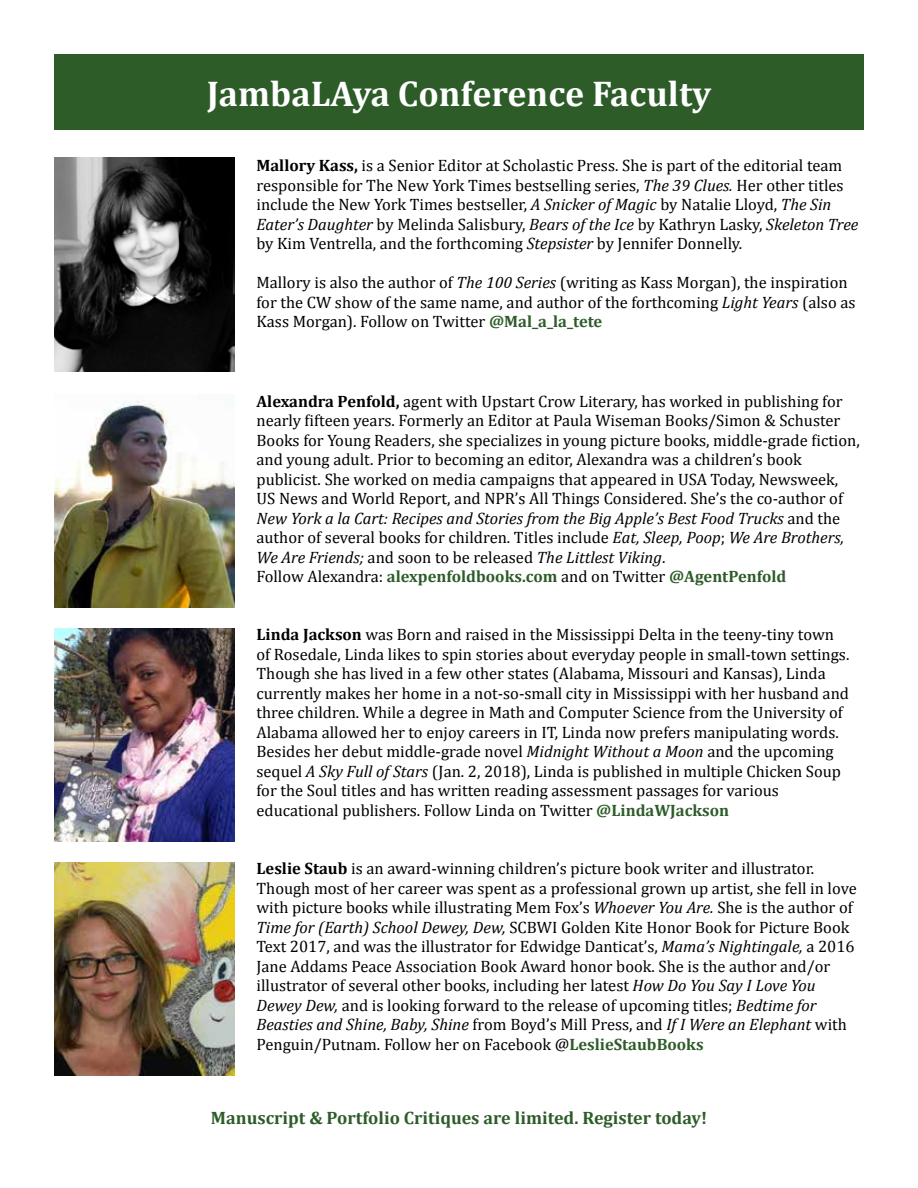
<style>
.page{position:relative;width:918px;height:1188px;background:#fff}
.page>*{position:absolute;margin:0;border:0;box-sizing:border-box;transform-origin:0 0}
.t1{font:700 36px "Cambria";color:#fff}
.t2{font:700 18px "Cambria";color:#2d5c29}
.t3{font:16.5px/19.5px "Cambria";color:#000}
.s1{font-weight:700}
.s2{font-style:italic}
.s3{font-weight:700;color:#2d5c29}
</style>
<div class="page">
<div style="left:54px;top:54px;width:810px;height:76px;background:#2d5c29"></div>
<img style="left:54px;top:158px;width:180px;height:214px">
<img style="left:54px;top:401px;width:180px;height:207px">
<img style="left:54px;top:628px;width:180px;height:214px">
<img style="left:54px;top:862px;width:180px;height:214px">
<h1 class="t1" style="left:207px;top:68px;width:506px">JambaLAya Conference Faculty</h1>
<p class="t3" style="left:256px;top:156px;width:604px"><span class="s1">Mallory Kass,</span> is a Senior Editor at Scholastic Press. She is part of the editorial team responsible for The New York Times bestselling series, <span class="s2">The 39 Clues.</span> Her other titles include the New York Times bestseller, <span class="s2">A Snicker of Magic</span> by Natalie Lloyd, <span class="s2">The Sin Eater’s Daughter</span> by Melinda Salisbury, <span class="s2">Bears of the Ice</span> by Kathryn Lasky, <span class="s2">Skeleton Tree </span>by Kim Ventrella, and the forthcoming <span class="s2">Stepsister</span> by Jennifer Donnelly.</p>
<p class="t3" style="left:256px;top:273px;width:601px">Mallory is also the author of <span class="s2">The 100 Series</span> (writing as Kass Morgan), the inspiration for the CW show of the same name, and author of the forthcoming <span class="s2">Light Years</span> (also as<br>Kass Morgan). Follow on Twitter <span class="s3">@Mal_a_la_tete</span></p>
<p class="t3" style="left:256px;top:392px;width:605px"><span class="s1">Alexandra Penfold,</span> agent with Upstart Crow Literary, has worked in publishing for nearly fifteen years. Formerly an Editor at Paula Wiseman Books/Simon &amp; Schuster Books for Young Readers, she specializes in young picture books, middle-grade fiction, and young adult. Prior to becoming an editor, Alexandra was a children’s book publicist. She worked on media campaigns that appeared in USA Today, Newsweek, US News and World Report, and NPR’s All Things Considered. She’s the co-author of <span class="s2">New York a la Cart: Recipes and Stories from the Big Apple’s Best Food Trucks</span> and the author of several books for children. Titles include <span class="s2">Eat, Sleep, Poop</span>; <span class="s2">We Are Brothers, We Are Friends;</span> and soon to be released <span class="s2">The Littlest Viking</span>.<br>Follow Alexandra: <span class="s3">alexpenfoldbooks.com</span> and on Twitter <span class="s3">@AgentPenfold</span></p>
<p class="t3" style="left:256px;top:625px;width:594px"><span class="s1">Linda Jackson</span> was Born and raised in the Mississippi Delta in the teeny-tiny town of Rosedale, Linda likes to spin stories about everyday people in small-town settings.<br>Though she has lived in a few other states (Alabama, Missouri and Kansas), Linda currently makes her home in a not-so-small city in Mississippi with her husband and three children. While a degree in Math and Computer Science from the University of Alabama allowed her to enjoy careers in IT, Linda now prefers manipulating words.<br>Besides her debut middle-grade novel <span class="s2">Midnight Without a Moon</span> and the upcoming sequel <span class="s2">A Sky Full of Stars</span> (Jan. 2, 2018), Linda is published in multiple Chicken Soup for the Soul titles and has written reading assessment passages for various educational publishers. Follow Linda on Twitter <span class="s3">@LindaWJackson</span></p>
<p class="t3" style="left:256px;top:859px;width:602px"><span class="s1">Leslie Staub</span> is an award-winning children’s picture book writer and illustrator.<br>Though most of her career was spent as a professional grown up artist, she fell in love with picture books while illustrating Mem Fox’s <span class="s2">Whoever You Are.</span> She is the author of <span class="s2">Time for (Earth) School Dewey, Dew,</span> SCBWI Golden Kite Honor Book for Picture Book Text 2017, and was the illustrator for Edwidge Danticat’s, <span class="s2">Mama’s Nightingale,</span> a 2016<br>Jane Addams Peace Association Book Award honor book. She is the author and/or illustrator of several other books, including her latest <span class="s2">How Do You Say I Love You Dewey Dew,</span> and is looking forward to the release of upcoming titles; <span class="s2">Bedtime for Beasties and Shine, Baby, Shine</span> from Boyd’s Mill Press, and <span class="s2">If I Were an Elephant</span> with Penguin/Putnam. Follow her on Facebook @<span class="s3">LeslieStaubBooks</span></p>
<p class="t2" style="left:211px;top:1105px;width:498px">Manuscript &amp; Portfolio Critiques are limited. Register today!</p>
</div>
